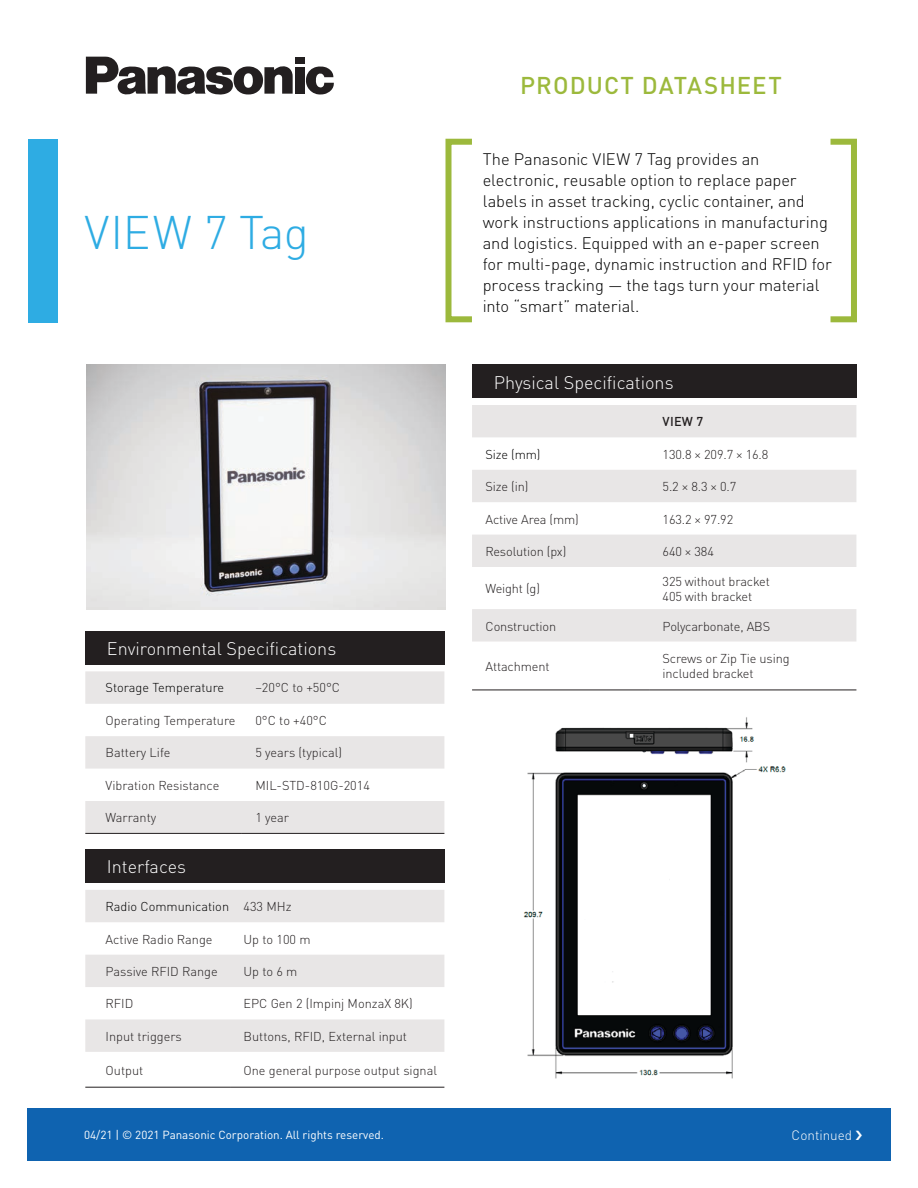
<style>
.page{position:relative;width:918px;height:1188px;background:#fff}
.page>*{position:absolute;margin:0;border:0;box-sizing:border-box;transform-origin:0 0}
.t1{font:300 46.5px "DINOT";letter-spacing:-.01em;color:#2eace3}
.t2{font:500 24px "DINOT";letter-spacing:.045em;color:#9cb93c}
.t3{font:300 18px "DINOT";color:#fff}
.t4{font:300 16.5px/21px "DINOT";letter-spacing:-.005em;color:#000}
.t5{font:300 13.5px "DINOT";color:#fff}
.t6{font:300 12.75px/15px "DINOT";letter-spacing:-.005em;color:#231f20}
.t7{font:300 12.75px "DINOT";color:#000}
.t8{font:500 12.75px "DINOT";color:#231f20}
.t9{font:11.7px "DINOT";color:#fff}
.s1{color:#231f20}
</style>
<div class="page">
<div style="left:27px;top:1108px;width:864px;height:53px;background:#0f63b0"></div>
<div style="left:85px;top:631px;width:359px;height:34px;background:#231f20"></div>
<svg style="left:85px;top:671px;width:359px;height:162px;fill:#e8e6e6"></svg>
<hr style="left:85px;top:833px;width:157px;height:1px;background:#231f20">
<hr style="left:242px;top:833px;width:202px;height:1px;background:#231f20">
<div style="left:85px;top:849px;width:359px;height:34px;background:#231f20"></div>
<svg style="left:85px;top:890px;width:359px;height:162px;fill:#e8e6e6"></svg>
<hr style="left:85px;top:1087px;width:145px;height:1px;background:#231f20">
<hr style="left:230px;top:1087px;width:214px;height:1px;background:#231f20">
<div style="left:28px;top:139px;width:29px;height:184px;background:#2eace3"></div>
<svg style="left:306px;top:66px;width:28px;height:28px"></svg>
<div style="left:295px;top:57px;width:10px;height:7px;background:#231f20"></div>
<div style="left:295px;top:67px;width:10px;height:27px;background:#231f20"></div>
<svg style="left:86px;top:57px;width:207px;height:37px"></svg>
<div style="left:446px;top:139px;width:29px;height:183px;border:6px solid #9cb93c"></div>
<div style="left:828px;top:139px;width:29px;height:183px;border:6px solid #9cb93c"></div>
<div style="left:472px;top:364px;width:384px;height:34px;background:#231f20"></div>
<svg style="left:472px;top:405px;width:384px;height:237px;fill:#e8e6e6"></svg>
<hr style="left:472px;top:690px;width:177px;height:1px;background:#231f20">
<hr style="left:649px;top:690px;width:207px;height:1px;background:#231f20">
<img style="left:87px;top:364px;width:359px;height:245px">
<img style="left:523px;top:717px;width:263px;height:362px">
<h1 class="t1" style="left:85px;top:204px;width:226px">VIEW 7 Tag</h1>
<h3 class="t3" style="left:107px;top:637px;width:231px">Environmental Specifications</h3>
<p class="t7" style="left:106px;top:680px;width:120px">Storage Temperature</p>
<p class="t6" style="left:255px;top:680px;width:86px">–20°C to +50°C</p>
<p class="t6" style="left:106px;top:713px;width:131px">Operating Temperature</p>
<p class="t6" style="left:255px;top:713px;width:73px">0°C to +40°C</p>
<p class="t6" style="left:106px;top:745px;width:66px">Battery Life</p>
<p class="t6" style="left:255px;top:745px;width:88px">5 years (typical)</p>
<p class="t6" style="left:106px;top:777px;width:115px">Vibration Resistance</p>
<p class="t6" style="left:255px;top:777px;width:116px">MIL-STD-810G-2014</p>
<p class="t6" style="left:106px;top:810px;width:52px">Warranty</p>
<p class="t6" style="left:255px;top:810px;width:35px">1 year</p>
<h3 class="t3" style="left:107px;top:856px;width:81px">Interfaces</h3>
<p class="t7" style="left:106px;top:899px;width:187px">Radio Communication <span class="s1">433 MHz</span></p>
<p class="t6" style="left:106px;top:931px;width:109px">Active Radio Range</p>
<p class="t6" style="left:244px;top:931px;width:69px">Up to 100 m</p>
<p class="t6" style="left:106px;top:964px;width:114px">Passive RFID Range</p>
<p class="t6" style="left:244px;top:964px;width:55px">Up to 6 m</p>
<p class="t6" style="left:106px;top:996px;width:29px">RFID</p>
<p class="t6" style="left:244px;top:996px;width:171px">EPC Gen 2 (Impinj MonzaX 8K)</p>
<p class="t6" style="left:106px;top:1029px;width:78px">Input triggers</p>
<p class="t6" style="left:244px;top:1029px;width:165px">Buttons, RFID, External input</p>
<p class="t6" style="left:106px;top:1063px;width:39px">Output</p>
<p class="t6" style="left:244px;top:1063px;width:195px">One general purpose output signal</p>
<p class="t9" style="left:84px;top:1127px;width:301px">04/21 | © 2021 Panasonic Corporation. All rights reserved.</p>
<h2 class="t2" style="left:520px;top:70px;width:263px">PRODUCT DATASHEET</h2>
<p class="t4" style="left:483px;top:149px;width:351px">The Panasonic VIEW 7 Tag provides an electronic, reusable option to replace paper labels in asset tracking, cyclic container, and work instructions applications in manufacturing and logistics. Equipped with an e-paper screen for multi-page, dynamic instruction and RFID for process tracking — the tags turn your material into “smart” material.</p>
<h3 class="t3" style="left:494px;top:371px;width:181px">Physical Specifications</h3>
<p class="t8" style="left:663px;top:414px;width:42px">VIEW 7</p>
<p class="t7" style="left:486px;top:446px;width:56px">Size (mm)</p>
<p class="t6" style="left:663px;top:447px;width:107px">130.8 × 209.7 × 16.8</p>
<p class="t6" style="left:486px;top:479px;width:44px">Size (in)</p>
<p class="t6" style="left:663px;top:479px;width:75px">5.2 × 8.3 × 0.7</p>
<p class="t6" style="left:486px;top:511px;width:95px">Active Area (mm)</p>
<p class="t6" style="left:663px;top:511px;width:72px">163.2 × 97.92</p>
<p class="t6" style="left:486px;top:544px;width:82px">Resolution (px)</p>
<p class="t6" style="left:663px;top:544px;width:53px">640 × 384</p>
<p class="t6" style="left:486px;top:581px;width:56px">Weight (g)</p>
<p class="t6" style="left:663px;top:574px;width:109px">325 without bracket<br>405 with bracket</p>
<p class="t6" style="left:486px;top:618px;width:72px">Construction</p>
<p class="t6" style="left:663px;top:618px;width:109px">Polycarbonate, ABS</p>
<p class="t6" style="left:486px;top:659px;width:65px">Attachment</p>
<p class="t6" style="left:663px;top:651px;width:129px">Screws or Zip Tie using included bracket</p>
<p class="t5" style="left:792px;top:1127px;width:62px">Continued</p>
</div>
